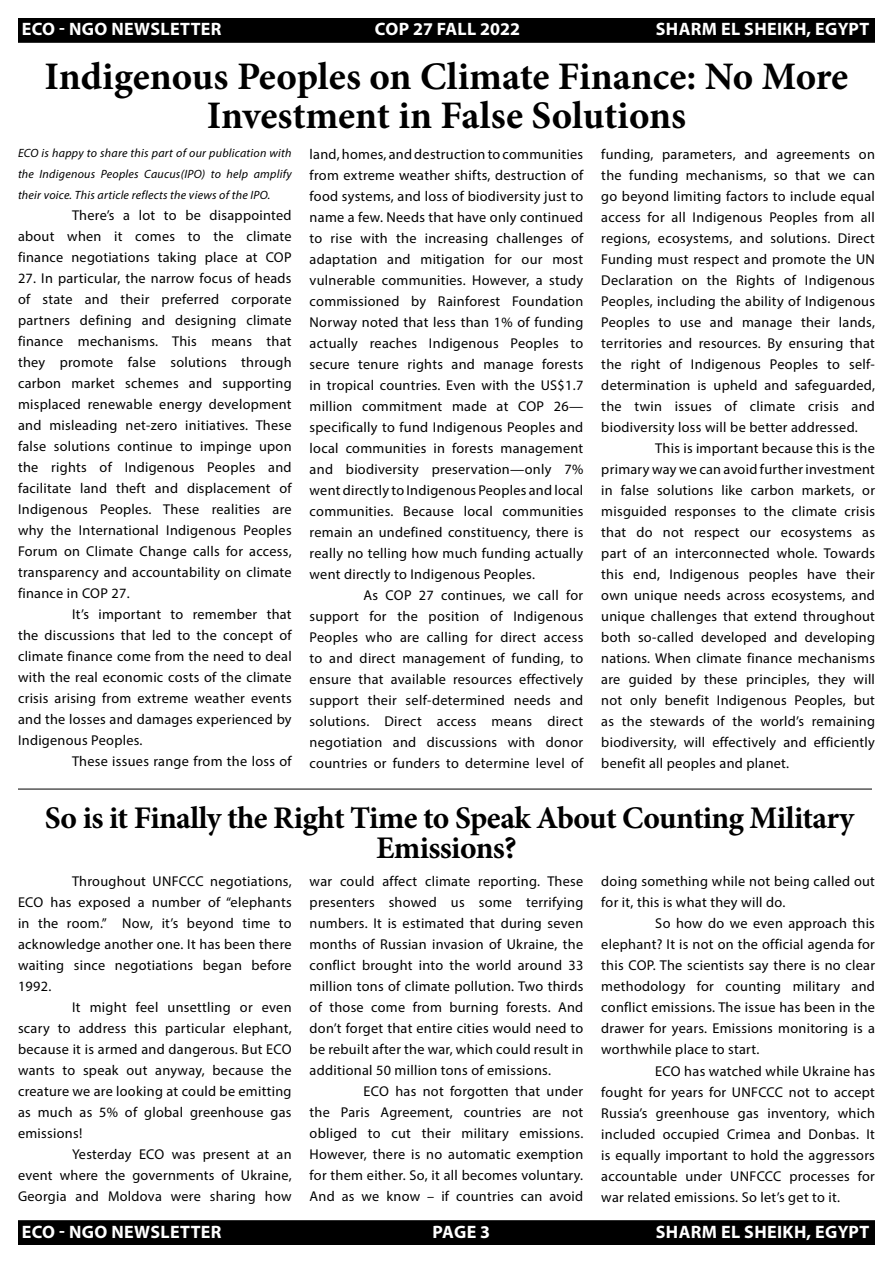
<style>
.page{position:relative;width:893px;height:1263px;background:#fff}
.page>*{position:absolute;margin:0;border:0;box-sizing:border-box;transform-origin:0 0}
.t1{font:700 39px/39px "Minion Pro";letter-spacing:-.005em;color:#000;text-align:center}
.t2{font:700 31.5px/30px "Minion Pro";letter-spacing:-.02em;color:#000;text-align:center}
.t3{font:700 18px "Myriad Pro";letter-spacing:.02em;color:#fff}
.t4{font:700 18px "Myriad Pro";color:#fff}
.t5{font:14.25px/21px "Myriad Pro";letter-spacing:.02em;color:#000;text-align:justify}
.t6{font:italic 12px/21px "Myriad Pro";letter-spacing:.02em;color:#000;text-align:justify}
</style>
<div class="page">
<div style="left:19px;top:19px;width:855px;height:23px;background:#000"></div>
<div style="left:18px;top:18px;width:857px;height:25px;border:2px solid #000"></div>
<div style="left:19px;top:1221px;width:855px;height:23px;background:#000"></div>
<div style="left:18px;top:1220px;width:857px;height:25px;border:2px solid #000"></div>
<hr style="left:18px;top:789px;width:854px;height:1px;background:#000">
<p class="t3" style="left:22px;top:17px;width:201px">ECO - NGO NEWSLETTER</p>
<p class="t4" style="left:375px;top:17px;width:147px">COP 27 FALL 2022</p>
<p class="t3" style="left:656px;top:17px;width:215px">SHARM EL SHEIKH, EGYPT</p>
<h1 class="t1" style="left:45px;top:57px;width:805px">Indigenous Peoples on Climate Finance: No More<br>Investment in False Solutions</h1>
<p class="t6" style="left:18px;top:142px;width:275px">ECO is happy to share this part of our publication with the Indigenous Peoples Caucus(IPO) to help amplify their voice. This article reflects the views of the IPO.</p>
<p class="t5" style="left:18px;top:204px;width:275px;text-indent:54px">There’s a lot to be disappointed about when it comes to the climate finance negotiations taking place at COP</p>
<p class="t5" style="left:18px;top:267px;width:275px">27. In particular, the narrow focus of heads of state and their preferred corporate partners defining and designing climate finance mechanisms. This means that they promote false solutions through carbon market schemes and supporting misplaced renewable energy development and misleading net-zero initiatives. These false solutions continue to impinge upon the rights of Indigenous Peoples and facilitate land theft and displacement of Indigenous Peoples. These realities are why the International Indigenous Peoples Forum on Climate Change calls for access, transparency and accountability on climate finance in COP 27.</p>
<p class="t5" style="left:18px;top:603px;width:275px;text-indent:54px">It’s important to remember that the discussions that led to the concept of climate finance come from the need to deal with the real economic costs of the climate crisis arising from extreme weather events and the losses and damages experienced by Indigenous Peoples.</p>
<p class="t5" style="left:72px;top:750px;width:221px">These issues range from the loss of</p>
<p class="t5" style="left:310px;top:143px;width:275px">land, homes, and destruction to communities from extreme weather shifts, destruction of food systems, and loss of biodiversity just to name a few. Needs that have only continued to rise with the increasing challenges of adaptation and mitigation for our most vulnerable communities. However, a study commissioned by Rainforest Foundation Norway noted that less than 1% of funding actually reaches Indigenous Peoples to secure tenure rights and manage forests in tropical countries. Even with the US$1.7 million commitment made at COP 26— specifically to fund Indigenous Peoples and local communities in forests management and biodiversity preservation—only 7% went directly to Indigenous Peoples and local communities. Because local communities remain an undefined constituency, there is really no telling how much funding actually went directly to Indigenous Peoples.</p>
<p class="t5" style="left:310px;top:584px;width:275px;text-indent:54px">As COP 27 continues, we call for support for the position of Indigenous Peoples who are calling for direct access to and direct management of funding, to ensure that available resources effectively support their self-determined needs and solutions. Direct access means direct negotiation and discussions with donor countries or funders to determine level of</p>
<p class="t5" style="left:601px;top:143px;width:275px">funding, parameters, and agreements on the funding mechanisms, so that we can go beyond limiting factors to include equal access for all Indigenous Peoples from all regions, ecosystems, and solutions. Direct Funding must respect and promote the UN Declaration on the Rights of Indigenous Peoples, including the ability of Indigenous Peoples to use and manage their lands, territories and resources. By ensuring that the right of Indigenous Peoples to self&shy;determination is upheld and safeguarded, the twin issues of climate crisis and biodiversity loss will be better addressed.</p>
<p class="t5" style="left:601px;top:437px;width:275px;text-indent:54px">This is important because this is the primary way we can avoid further investment in false solutions like carbon markets, or misguided responses to the climate crisis that do not respect our ecosystems as part of an interconnected whole. Towards this end, Indigenous peoples have their own unique needs across ecosystems, and unique challenges that extend throughout both so-called developed and developing nations. When climate finance mechanisms are guided by these principles, they will not only benefit Indigenous Peoples, but as the stewards of the world’s remaining biodiversity, will effectively and efficiently benefit all peoples and planet.</p>
<h2 class="t2" style="left:45px;top:803px;width:811px">So is it Finally the Right Time to Speak About Counting Military<br>Emissions?</h2>
<p class="t5" style="left:18px;top:870px;width:275px;text-indent:54px">Throughout UNFCCC negotiations, ECO has exposed a number of “elephants in the room.” Now, it’s beyond time to acknowledge another one. It has been there waiting since negotiations began before 1992.</p>
<p class="t5" style="left:18px;top:996px;width:275px;text-indent:54px">It might feel unsettling or even scary to address this particular elephant, because it is armed and dangerous. But ECO wants to speak out anyway, because the creature we are looking at could be emitting as much as 5% of global greenhouse gas emissions!</p>
<p class="t5" style="left:18px;top:1143px;width:275px;text-indent:54px">Yesterday ECO was present at an event where the governments of Ukraine, Georgia and Moldova were sharing how</p>
<p class="t5" style="left:310px;top:871px;width:275px">war could affect climate reporting. These presenters showed us some terrifying numbers. It is estimated that during seven months of Russian invasion of Ukraine, the conflict brought into the world around 33 million tons of climate pollution. Two thirds of those come from burning forests. And don’t forget that entire cities would need to be rebuilt after the war, which could result in additional 50 million tons of emissions.</p>
<p class="t5" style="left:310px;top:1081px;width:275px;text-indent:54px">ECO has not forgotten that under the Paris Agreement, countries are not obliged to cut their military emissions.<br>However, there is no automatic exemption for them either. So, it all becomes voluntary.<br>And as we know – if countries can avoid</p>
<p class="t5" style="left:601px;top:871px;width:275px">doing something while not being called out for it, this is what they will do.</p>
<p class="t5" style="left:601px;top:913px;width:275px;text-indent:54px">So how do we even approach this elephant? It is not on the official agenda for this COP. The scientists say there is no clear methodology for counting military and conflict emissions. The issue has been in the drawer for years. Emissions monitoring is a worthwhile place to start.</p>
<p class="t5" style="left:601px;top:1060px;width:275px;text-indent:54px">ECO has watched while Ukraine has fought for years for UNFCCC not to accept Russia’s greenhouse gas inventory, which included occupied Crimea and Donbas. It is equally important to hold the aggressors accountable under UNFCCC processes for war related emissions. So let’s get to it.</p>
<p class="t3" style="left:22px;top:1220px;width:201px">ECO - NGO NEWSLETTER</p>
<p class="t3" style="left:433px;top:1220px;width:59px">PAGE 3</p>
<p class="t3" style="left:656px;top:1220px;width:215px">SHARM EL SHEIKH, EGYPT</p>
</div>
